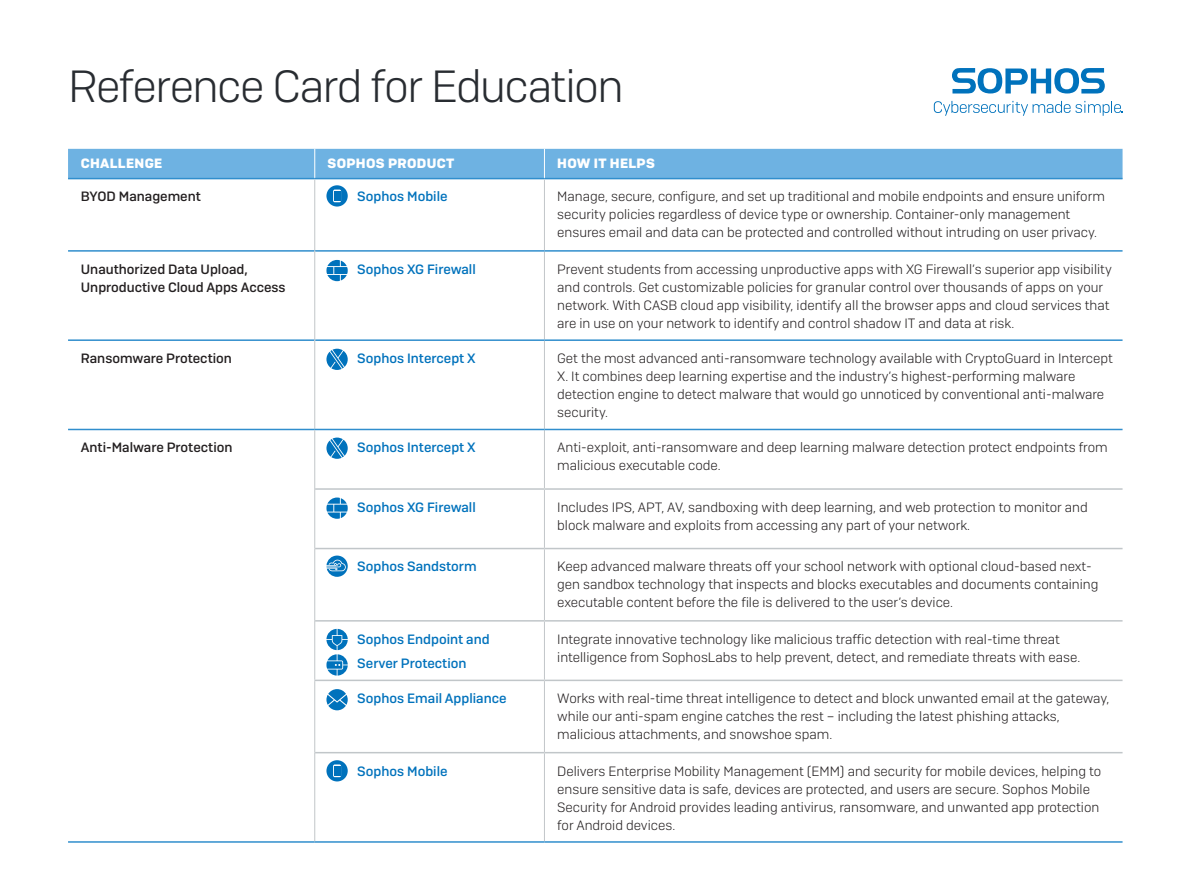
<style>
.page{position:relative;width:1191px;height:893px;background:#fff}
.page>*{position:absolute;margin:0;border:0;box-sizing:border-box;transform-origin:0 0}
.Title_3{font:300 45px "Sophos Sans";letter-spacing:-.035em;color:#282c31}
.Subhead{font:300 13.5px/18px "Sophos Sans";color:#231f20}
.Subhead-2{font:500 13.5px "Sophos Sans";color:#0072bc}
.Subhead-3{font:500 13.5px/18px "Sophos Sans";color:#231f20}
.Subhead-4{font:700 13.5px "Sophos Sans";letter-spacing:.025em;color:#fff}
</style>
<div class="page">
<hr style="left:544px;top:252px;width:1px;height:87px;background:#c2c6c9">
<hr style="left:544px;top:341px;width:1px;height:88px;background:#c2c6c9">
<hr style="left:544px;top:681px;width:1px;height:71px;background:#c2c6c9">
<hr style="left:544px;top:753px;width:1px;height:88px;background:#c2c6c9">
<hr style="left:544px;top:430px;width:1px;height:58px;background:#c2c6c9">
<hr style="left:544px;top:490px;width:1px;height:58px;background:#c2c6c9">
<hr style="left:544px;top:549px;width:1px;height:71px;background:#c2c6c9">
<hr style="left:544px;top:622px;width:1px;height:58px;background:#c2c6c9">
<hr style="left:544px;top:179px;width:1px;height:71px;background:#c2c6c9">
<hr style="left:314px;top:179px;width:1px;height:72px;background:#c2c6c9">
<hr style="left:315px;top:250px;width:229px;height:2px;background:#308ecd">
<hr style="left:315px;top:339px;width:229px;height:2px;background:#308ecd">
<hr style="left:544px;top:250px;width:578px;height:2px;background:#308ecd">
<hr style="left:544px;top:339px;width:578px;height:2px;background:#308ecd">
<hr style="left:68px;top:250px;width:246px;height:2px;background:#308ecd">
<hr style="left:314px;top:251px;width:1px;height:89px;background:#c2c6c9">
<hr style="left:68px;top:339px;width:246px;height:2px;background:#308ecd">
<hr style="left:314px;top:340px;width:1px;height:89px;background:#c2c6c9">
<hr style="left:315px;top:429px;width:229px;height:1px;background:#308ecd">
<hr style="left:544px;top:429px;width:578px;height:1px;background:#308ecd">
<hr style="left:315px;top:841px;width:229px;height:2px;background:#308ecd">
<hr style="left:544px;top:841px;width:578px;height:2px;background:#308ecd">
<hr style="left:68px;top:429px;width:247px;height:1px;background:#308ecd">
<hr style="left:68px;top:841px;width:247px;height:2px;background:#308ecd">
<hr style="left:314px;top:681px;width:1px;height:72px;background:#c2c6c9">
<hr style="left:314px;top:753px;width:1px;height:88px;background:#c2c6c9">
<hr style="left:314px;top:430px;width:1px;height:59px;background:#c2c6c9">
<hr style="left:314px;top:489px;width:1px;height:60px;background:#c2c6c9">
<hr style="left:314px;top:549px;width:1px;height:72px;background:#c2c6c9">
<hr style="left:314px;top:621px;width:1px;height:59px;background:#c2c6c9">
<hr style="left:315px;top:488px;width:229px;height:2px;background:#c1c6c9">
<hr style="left:544px;top:488px;width:578px;height:2px;background:#c1c6c9">
<hr style="left:315px;top:548px;width:229px;height:1px;background:#c1c6c9">
<hr style="left:544px;top:548px;width:578px;height:1px;background:#c1c6c9">
<hr style="left:315px;top:620px;width:229px;height:2px;background:#c1c6c9">
<hr style="left:544px;top:620px;width:578px;height:2px;background:#c1c6c9">
<hr style="left:314px;top:680px;width:230px;height:1px;background:#c1c6c9">
<hr style="left:544px;top:680px;width:578px;height:1px;background:#c1c6c9">
<hr style="left:315px;top:752px;width:229px;height:1px;background:#c1c6c9">
<hr style="left:544px;top:752px;width:578px;height:1px;background:#c1c6c9">
<div style="left:68px;top:149px;width:1054px;height:30px;background:#6eb2e2"></div>
<svg style="left:326px;top:260px;width:22px;height:21px"></svg>
<svg style="left:326px;top:497px;width:22px;height:22px"></svg>
<svg style="left:326px;top:185px;width:22px;height:22px"></svg>
<svg style="left:326px;top:760px;width:22px;height:21px"></svg>
<svg style="left:326px;top:349px;width:22px;height:21px"></svg>
<svg style="left:326px;top:438px;width:22px;height:21px"></svg>
<svg style="left:326px;top:556px;width:22px;height:21px"></svg>
<svg style="left:326px;top:629px;width:22px;height:47px"></svg>
<svg style="left:326px;top:689px;width:22px;height:21px"></svg>
<svg style="left:952px;top:68px;width:152px;height:26px"></svg>
<svg style="left:933px;top:101px;width:190px;height:15px"></svg>
<p class="Title_3" style="left:68px;top:59px;width:557px">Reference Card for Education</p>
<p class="Subhead-4" style="left:81px;top:155px;width:83px">CHALLENGE</p>
<p class="Subhead-4" style="left:327px;top:155px;width:128px">SOPHOS PRODUCT</p>
<p class="Subhead-4" style="left:557px;top:154px;width:99px">HOW IT HELPS</p>
<p class="Subhead-3" style="left:81px;top:188px;width:122px">BYOD Management</p>
<p class="Subhead-2" style="left:357px;top:189px;width:92px">Sophos Mobile</p>
<p class="Subhead" style="left:557px;top:188px;width:549px">Manage, secure, configure, and set up traditional and mobile endpoints and ensure uniform security policies regardless of device type or ownership. Container-only management ensures email and data can be protected and controlled without intruding on user privacy.</p>
<p class="Subhead-3" style="left:81px;top:260px;width:206px">Unauthorized Data Upload,<br>Unproductive Cloud Apps Access</p>
<p class="Subhead-2" style="left:357px;top:261px;width:120px">Sophos XG Firewall</p>
<p class="Subhead" style="left:557px;top:260px;width:556px">Prevent students from accessing unproductive apps with XG Firewall’s superior app visibility and controls. Get customizable policies for granular control over thousands of apps on your network. With CASB cloud app visibility, identify all the browser apps and cloud services that are in use on your network to identify and control shadow IT and data at risk.</p>
<p class="Subhead-3" style="left:81px;top:349px;width:153px">Ransomware Protection</p>
<p class="Subhead-2" style="left:357px;top:350px;width:120px">Sophos Intercept X</p>
<p class="Subhead" style="left:557px;top:349px;width:557px">Get the most advanced anti-ransomware technology available with CryptoGuard in Intercept X. It combines deep learning expertise and the industry’s highest-performing malware detection engine to detect malware that would go unnoticed by conventional anti-malware security.</p>
<p class="Subhead-3" style="left:81px;top:438px;width:153px">Anti-Malware Protection</p>
<p class="Subhead-2" style="left:357px;top:439px;width:120px">Sophos Intercept X</p>
<p class="Subhead" style="left:557px;top:438px;width:552px">Anti-exploit, anti-ransomware and deep learning malware detection protect endpoints from malicious executable code.</p>
<p class="Subhead-2" style="left:357px;top:499px;width:120px">Sophos XG Firewall</p>
<p class="Subhead" style="left:557px;top:498px;width:532px">Includes IPS, APT, AV, sandboxing with deep learning, and web protection to monitor and block malware and exploits from accessing any part of your network.</p>
<p class="Subhead-2" style="left:357px;top:559px;width:121px">Sophos Sandstorm</p>
<p class="Subhead" style="left:557px;top:557px;width:543px">Keep advanced malware threats off your school network with optional cloud-based next&shy;gen sandbox technology that inspects and blocks executables and documents containing executable content before the file is delivered to the user’s device.</p>
<p class="Subhead-2" style="left:357px;top:631px;width:134px">Sophos Endpoint and</p>
<p class="Subhead-2" style="left:357px;top:655px;width:111px">Server Protection</p>
<p class="Subhead" style="left:557px;top:630px;width:524px">Integrate innovative technology like malicious traffic detection with real-time threat intelligence from SophosLabs to help prevent, detect, and remediate threats with ease.</p>
<p class="Subhead-2" style="left:357px;top:690px;width:151px">Sophos Email Appliance</p>
<p class="Subhead" style="left:557px;top:689px;width:554px">Works with real-time threat intelligence to detect and block unwanted email at the gateway, while our anti-spam engine catches the rest – including the latest phishing attacks, malicious attachments, and snowshoe spam.</p>
<p class="Subhead-2" style="left:357px;top:763px;width:92px">Sophos Mobile</p>
<p class="Subhead" style="left:557px;top:762px;width:545px">Delivers Enterprise Mobility Management (EMM) and security for mobile devices, helping to ensure sensitive data is safe, devices are protected, and users are secure. Sophos Mobile Security for Android provides leading antivirus, ransomware, and unwanted app protection for Android devices.</p>
</div>
